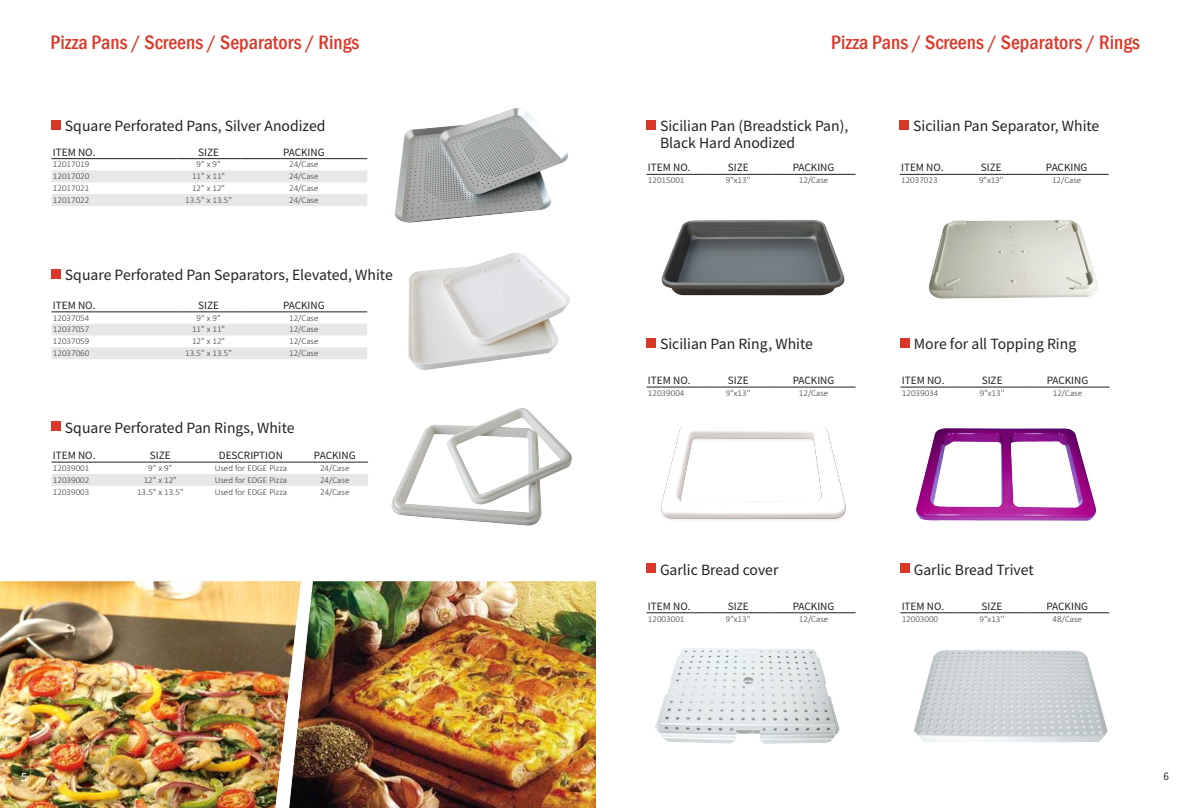
<style>
.page{position:relative;width:1191px;height:808px;background:#fff}
.page>*{position:absolute;margin:0;border:0;box-sizing:border-box;transform-origin:0 0}
.t1{font:500 condensed 20px "Franklin Gothic";color:#db3728}
.t2{font:14px/16.8px "Noto Sans CJ Kkr";color:#231f20}
.t3{font:11px "Noto Sans CJ Kkr";color:#fff}
.t4{font:10px "Noto Sans CJ Kkr";color:#231f20}
.t5{font:300 9px "Calibri";color:#3e3e3f}
</style>
<div class="page">
<svg style="left:51px;top:170px;width:316px;height:36px"></svg>
<hr style="left:51px;top:158px;width:126px;height:1px;background:#231f20">
<hr style="left:177px;top:158px;width:63px;height:1px;background:#231f20">
<hr style="left:240px;top:158px;width:127px;height:1px;background:#231f20">
<svg style="left:51px;top:324px;width:316px;height:35px"></svg>
<hr style="left:51px;top:312px;width:126px;height:1px;background:#231f20">
<hr style="left:177px;top:312px;width:63px;height:1px;background:#231f20">
<hr style="left:240px;top:312px;width:127px;height:1px;background:#231f20">
<div style="left:51px;top:474px;width:317px;height:12px;background:#e6e7e9"></div>
<hr style="left:51px;top:462px;width:69px;height:1px;background:#231f20">
<hr style="left:120px;top:462px;width:80px;height:1px;background:#231f20">
<hr style="left:200px;top:462px;width:101px;height:1px;background:#231f20">
<hr style="left:301px;top:462px;width:67px;height:1px;background:#231f20">
<div style="left:51px;top:120px;width:10px;height:9px;background:#db3728"></div>
<div style="left:51px;top:269px;width:10px;height:10px;background:#db3728"></div>
<div style="left:51px;top:422px;width:10px;height:9px;background:#db3728"></div>
<img style="left:394px;top:108px;width:174px;height:115px">
<img style="left:408px;top:253px;width:162px;height:117px">
<img style="left:391px;top:408px;width:181px;height:118px">
<img style="left:0;top:581px;width:595px;height:227px">
<hr style="left:646px;top:174px;width:59px;height:1px;background:#231f20">
<hr style="left:705px;top:174px;width:66px;height:1px;background:#231f20">
<hr style="left:771px;top:174px;width:84px;height:1px;background:#231f20">
<hr style="left:646px;top:387px;width:59px;height:1px;background:#231f20">
<hr style="left:705px;top:387px;width:66px;height:1px;background:#231f20">
<hr style="left:771px;top:387px;width:84px;height:1px;background:#231f20">
<hr style="left:646px;top:612px;width:59px;height:1px;background:#231f20">
<hr style="left:705px;top:612px;width:66px;height:1px;background:#231f20">
<hr style="left:771px;top:612px;width:84px;height:1px;background:#231f20">
<hr style="left:900px;top:612px;width:58px;height:1px;background:#231f20">
<hr style="left:958px;top:612px;width:67px;height:1px;background:#231f20">
<hr style="left:1025px;top:612px;width:84px;height:1px;background:#231f20">
<hr style="left:900px;top:387px;width:58px;height:1px;background:#231f20">
<hr style="left:958px;top:387px;width:67px;height:1px;background:#231f20">
<hr style="left:1025px;top:387px;width:84px;height:1px;background:#231f20">
<hr style="left:899px;top:174px;width:59px;height:1px;background:#231f20">
<hr style="left:958px;top:174px;width:66px;height:1px;background:#231f20">
<hr style="left:1024px;top:174px;width:84px;height:1px;background:#231f20">
<div style="left:646px;top:120px;width:9px;height:9px;background:#db3728"></div>
<div style="left:646px;top:338px;width:9px;height:9px;background:#db3728"></div>
<div style="left:646px;top:564px;width:9px;height:9px;background:#db3728"></div>
<div style="left:900px;top:564px;width:9px;height:9px;background:#db3728"></div>
<div style="left:900px;top:338px;width:9px;height:9px;background:#db3728"></div>
<div style="left:899px;top:120px;width:9px;height:9px;background:#db3728"></div>
<img style="left:661px;top:220px;width:184px;height:76px">
<img style="left:661px;top:426px;width:185px;height:94px">
<img style="left:655px;top:648px;width:185px;height:96px">
<img style="left:914px;top:650px;width:194px;height:92px">
<img style="left:916px;top:428px;width:180px;height:93px">
<img style="left:928px;top:220px;width:170px;height:79px">
<h1 class="t1" style="left:51px;top:29px;width:310px">Pizza Pans / Screens / Separators / Rings</h1>
<h2 class="t2" style="left:65px;top:118px;width:262px">Square Perforated Pans, Silver Anodized</h2>
<p class="t4" style="left:53px;top:146px;width:44px">ITEM NO.</p>
<p class="t4" style="left:198px;top:146px;width:22px">SIZE</p>
<p class="t4" style="left:283px;top:146px;width:43px">PACKING</p>
<p class="t5" style="left:53px;top:159px;width:38px">12017019</p>
<p class="t5" style="left:197px;top:159px;width:25px">9" x 9"</p>
<p class="t5" style="left:289px;top:159px;width:31px">24/Case</p>
<p class="t5" style="left:53px;top:171px;width:38px">12017020</p>
<p class="t5" style="left:192px;top:171px;width:34px">11" x 11"</p>
<p class="t5" style="left:289px;top:171px;width:31px">24/Case</p>
<p class="t5" style="left:53px;top:182px;width:38px">12017021</p>
<p class="t5" style="left:192px;top:182px;width:34px">12" x 12"</p>
<p class="t5" style="left:289px;top:182px;width:31px">24/Case</p>
<p class="t5" style="left:53px;top:194px;width:38px">12017022</p>
<p class="t5" style="left:185px;top:194px;width:48px">13.5" x 13.5"</p>
<p class="t5" style="left:289px;top:194px;width:31px">24/Case</p>
<h2 class="t2" style="left:65px;top:267px;width:329px">Square Perforated Pan Separators, Elevated, White</h2>
<p class="t4" style="left:53px;top:299px;width:44px">ITEM NO.</p>
<p class="t4" style="left:198px;top:299px;width:22px">SIZE</p>
<p class="t4" style="left:283px;top:299px;width:43px">PACKING</p>
<p class="t5" style="left:53px;top:312px;width:38px">12037054</p>
<p class="t5" style="left:197px;top:312px;width:25px">9" x 9"</p>
<p class="t5" style="left:289px;top:312px;width:31px">12/Case</p>
<p class="t5" style="left:53px;top:324px;width:38px">12037057</p>
<p class="t5" style="left:192px;top:324px;width:34px">11" x 11"</p>
<p class="t5" style="left:289px;top:324px;width:31px">12/Case</p>
<p class="t5" style="left:53px;top:336px;width:38px">12037059</p>
<p class="t5" style="left:192px;top:336px;width:34px">12" x 12"</p>
<p class="t5" style="left:289px;top:336px;width:31px">12/Case</p>
<p class="t5" style="left:53px;top:348px;width:38px">12037060</p>
<p class="t5" style="left:185px;top:348px;width:48px">13.5" x 13.5"</p>
<p class="t5" style="left:289px;top:348px;width:31px">12/Case</p>
<h2 class="t2" style="left:65px;top:419px;width:231px">Square Perforated Pan Rings, White</h2>
<p class="t4" style="left:53px;top:450px;width:44px">ITEM NO.</p>
<p class="t4" style="left:150px;top:450px;width:22px">SIZE</p>
<p class="t4" style="left:219px;top:450px;width:65px">DESCRIPTION</p>
<p class="t4" style="left:314px;top:450px;width:43px">PACKING</p>
<p class="t5" style="left:53px;top:462px;width:38px">12039001</p>
<p class="t5" style="left:148px;top:462px;width:25px">9" x 9"</p>
<p class="t5" style="left:215px;top:462px;width:74px">Used for EDGE Pizza</p>
<p class="t5" style="left:320px;top:462px;width:31px">24/Case</p>
<p class="t5" style="left:53px;top:474px;width:38px">12039002</p>
<p class="t5" style="left:144px;top:474px;width:34px">12" x 12"</p>
<p class="t5" style="left:215px;top:474px;width:74px">Used for EDGE Pizza</p>
<p class="t5" style="left:320px;top:474px;width:31px">24/Case</p>
<p class="t5" style="left:53px;top:486px;width:38px">12039003</p>
<p class="t5" style="left:137px;top:486px;width:48px">13.5" x 13.5"</p>
<p class="t5" style="left:215px;top:486px;width:74px">Used for EDGE Pizza</p>
<p class="t5" style="left:320px;top:486px;width:31px">24/Case</p>
<h1 class="t1" style="left:831px;top:29px;width:310px">Pizza Pans / Screens / Separators / Rings</h1>
<h2 class="t2" style="left:660px;top:118px;width:190px">Sicilian Pan (Breadstick Pan),<br>Black Hard Anodized</h2>
<p class="t4" style="left:648px;top:162px;width:44px">ITEM NO.</p>
<p class="t4" style="left:728px;top:162px;width:22px">SIZE</p>
<p class="t4" style="left:792px;top:162px;width:43px">PACKING</p>
<p class="t5" style="left:648px;top:175px;width:38px">12015001</p>
<p class="t5" style="left:726px;top:175px;width:26px">9"x13''</p>
<p class="t5" style="left:799px;top:175px;width:31px">12/Case</p>
<h2 class="t2" style="left:913px;top:118px;width:188px">Sicilian Pan Separator, White</h2>
<p class="t4" style="left:901px;top:162px;width:44px">ITEM NO.</p>
<p class="t4" style="left:981px;top:162px;width:22px">SIZE</p>
<p class="t4" style="left:1046px;top:162px;width:43px">PACKING</p>
<p class="t5" style="left:901px;top:175px;width:38px">12037023</p>
<p class="t5" style="left:979px;top:175px;width:26px">9"x13''</p>
<p class="t5" style="left:1052px;top:175px;width:31px">12/Case</p>
<h2 class="t2" style="left:660px;top:336px;width:154px">Sicilian Pan Ring, White</h2>
<p class="t4" style="left:648px;top:375px;width:44px">ITEM NO.</p>
<p class="t4" style="left:728px;top:375px;width:22px">SIZE</p>
<p class="t4" style="left:792px;top:375px;width:43px">PACKING</p>
<p class="t5" style="left:648px;top:387px;width:38px">12039004</p>
<p class="t5" style="left:726px;top:387px;width:26px">9"x13''</p>
<p class="t5" style="left:799px;top:387px;width:31px">12/Case</p>
<h2 class="t2" style="left:914px;top:336px;width:164px">More for all Topping Ring</h2>
<p class="t4" style="left:902px;top:375px;width:44px">ITEM NO.</p>
<p class="t4" style="left:981px;top:375px;width:22px">SIZE</p>
<p class="t4" style="left:1046px;top:375px;width:43px">PACKING</p>
<p class="t5" style="left:902px;top:387px;width:38px">12039034</p>
<p class="t5" style="left:979px;top:387px;width:26px">9"x13''</p>
<p class="t5" style="left:1052px;top:387px;width:31px">12/Case</p>
<h2 class="t2" style="left:660px;top:561px;width:120px">Garlic Bread cover</h2>
<h2 class="t2" style="left:913px;top:561px;width:121px">Garlic Bread Trivet</h2>
<p class="t4" style="left:648px;top:600px;width:44px">ITEM NO.</p>
<p class="t4" style="left:728px;top:600px;width:22px">SIZE</p>
<p class="t4" style="left:792px;top:600px;width:43px">PACKING</p>
<p class="t5" style="left:648px;top:613px;width:38px">12003001</p>
<p class="t5" style="left:726px;top:613px;width:26px">9"x13''</p>
<p class="t5" style="left:799px;top:613px;width:31px">12/Case</p>
<p class="t4" style="left:901px;top:600px;width:44px">ITEM NO.</p>
<p class="t4" style="left:981px;top:600px;width:22px">SIZE</p>
<p class="t4" style="left:1046px;top:600px;width:43px">PACKING</p>
<p class="t5" style="left:901px;top:613px;width:38px">12003000</p>
<p class="t5" style="left:979px;top:613px;width:26px">9"x13''</p>
<p class="t5" style="left:1052px;top:613px;width:31px">48/Case</p>
<p class="t3" style="left:21px;top:771px;width:8px">5</p>
<p class="t4" style="left:1163px;top:771px;width:7px">6</p>
</div>
